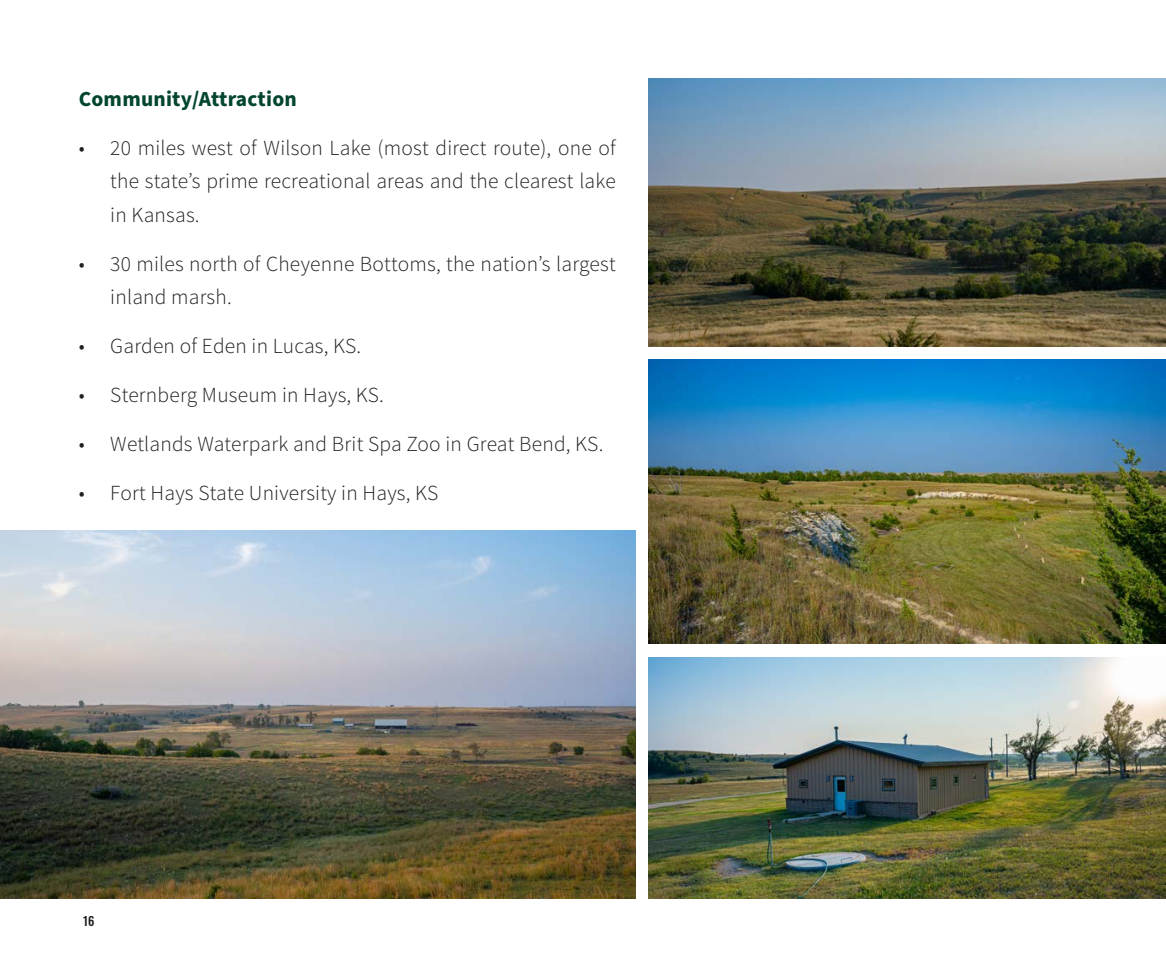
<style>
.page{position:relative;width:1166px;height:977px;background:#fff}
.page>*{position:absolute;margin:0;border:0;box-sizing:border-box;transform-origin:0 0}
.t1{font:300 21.35px/33.2px "Source Sans Pro";letter-spacing:.01em;color:#231f20;text-align:justify}
.t2{font:700 21.35px "Source Sans Pro";letter-spacing:.01em;color:#03462e}
.t3{font:500 12.25px "Oswald";color:#231f20}
</style>
<div class="page">
<img style="left:648px;top:79px;width:518px;height:267px">
<img style="left:0;top:530px;width:635px;height:368px">
<img style="left:648px;top:360px;width:518px;height:283px">
<img style="left:648px;top:657px;width:518px;height:241px">
<p class="t2" style="left:79px;top:84px;width:219px">Community/Attraction</p>
<p class="t1" style="left:110px;top:131px;width:507px;text-indent:-32px">• 20 miles west of Wilson Lake (most direct route), one of the state’s prime recreational areas and the clearest lake in Kansas.</p>
<p class="t1" style="left:110px;top:247px;width:507px;text-indent:-32px">• 30 miles north of Cheyenne Bottoms, the nation’s largest inland marsh.</p>
<p class="t1" style="left:79px;top:329px;width:284px">• Garden of Eden in Lucas, KS.</p>
<p class="t1" style="left:79px;top:378px;width:307px">• Sternberg Museum in Hays, KS.</p>
<p class="t1" style="left:79px;top:427px;width:526px">• Wetlands Waterpark and Brit Spa Zoo in Great Bend, KS.</p>
<p class="t1" style="left:79px;top:476px;width:361px">• Fort Hays State University in Hays, KS</p>
<p class="t3" style="left:83px;top:912px;width:13px">16</p>
</div>
